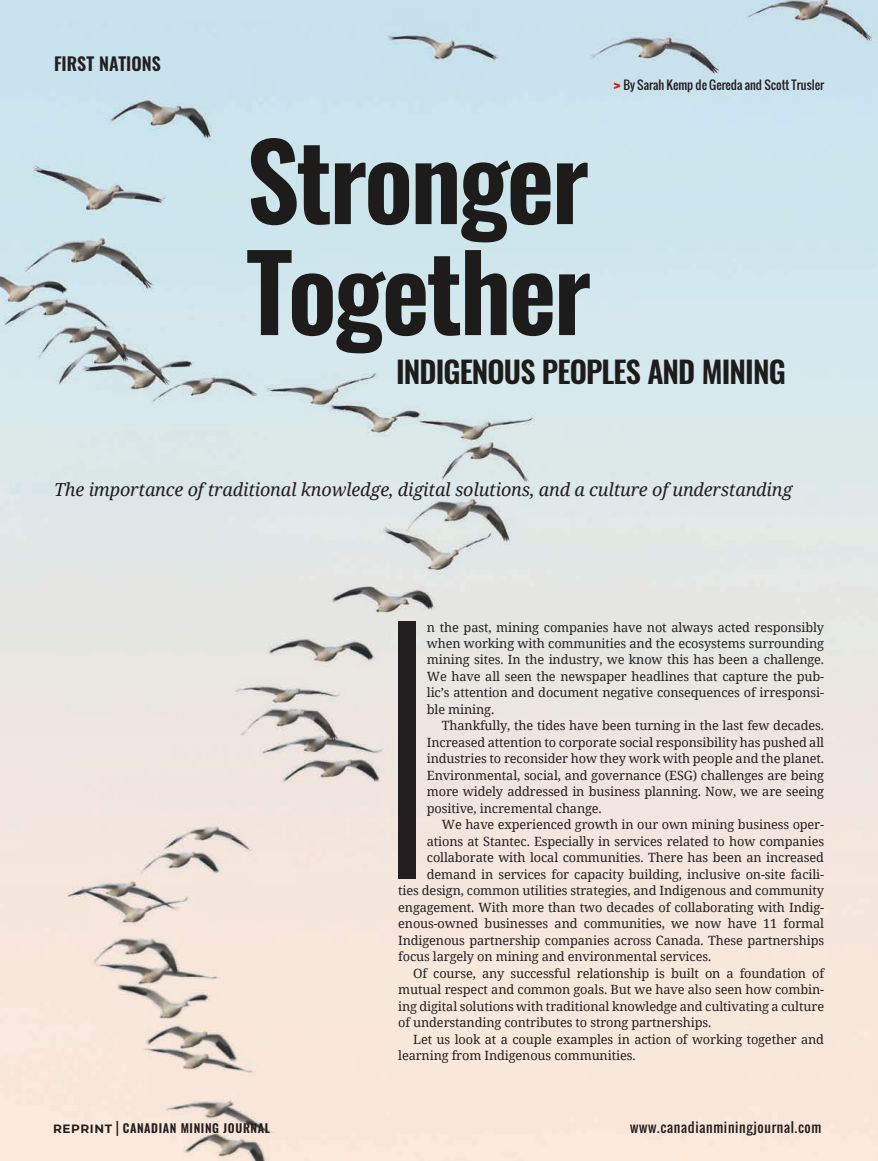
<style>
.page{position:relative;width:878px;height:1161px;background:#fff}
.page>*{position:absolute;margin:0;border:0;box-sizing:border-box;transform-origin:0 0}
.t1{font:200 318.3px "Oswald";color:#231f20}
.t2{font:600 105px/111px "Oswald";letter-spacing:-.03em;color:#1d1c1b}
.t3{font:600 30px "Oswald";letter-spacing:-.03em;color:#1d1c1b}
.t4{font:italic 18px "Noto Serif";letter-spacing:-.01em;color:#231f20}
.t5{font:600 18px "Oswald";color:#231f20}
.t6{font:13.5px "Oswald";letter-spacing:.05em;color:#231f20}
.t7{font:12.75px/16.5px "Noto Serif";letter-spacing:-.01em;color:#231f20;text-align:justify}
.t8{font:12px "Oswald";color:#231f20}
.t9{font:600 12px "Oswald";letter-spacing:.05em;color:#231f20}
.s1{font-family:"Montserrat";font-weight:900;color:#c42627}
.s2{font-family:"Montserrat";font-weight:700}
.s3{font-weight:400;font-size:15px}
</style>
<div class="page">
<img style="left:0;top:0;width:878px;height:1161px">
<h3 class="t5" style="left:54px;top:51px;width:108px">FIRST NATIONS</h3>
<h2 class="t2" style="left:246px;top:129px;width:346px">Stronger<br>Together</h2>
<p class="t8" style="left:613px;top:76px;width:212px"><span class="s1">&gt;</span> By Sarah Kemp de Gereda and Scott Trusler</p>
<h3 class="t3" style="left:396px;top:351px;width:391px">INDIGENOUS PEOPLES AND MINING</h3>
<h3 class="t4" style="left:54px;top:478px;width:740px">The importance of traditional knowledge, digital solutions, and a culture of understanding</h3>
<h1 class="t1" style="left:374px;top:466px;width:67px">I</h1>
<p class="t7" style="left:427px;top:618px;width:399px">n the past, mining companies have not always acted responsibly when working with communities and the ecosystems surrounding mining sites. In the industry, we know this has been a challenge.<br>We have all seen the newspaper headlines that capture the pub&shy;lic’s attention and document negative consequences of irresponsi&shy;ble mining.</p>
<p class="t7" style="left:427px;top:717px;width:399px;text-indent:15px">Thankfully, the tides have been turning in the last few decades.<br>Increased attention to corporate social responsibility has pushed all industries to reconsider how they work with people and the planet.<br>Environmental, social, and governance (ESG) challenges are being more widely addressed in business planning. Now, we are seeing positive, incremental change.</p>
<p class="t7" style="left:442px;top:816px;width:384px">We have experienced growth in our own mining business oper-</p>
<p class="t7" style="left:427px;top:833px;width:399px">ations at Stantec. Especially in services related to how companies</p>
<p class="t7" style="left:427px;top:849px;width:399px">collaborate with local communities. There has been an increased</p>
<p class="t7" style="left:427px;top:866px;width:399px">demand in services for capacity building, inclusive on-site facili-</p>
<p class="t7" style="left:398px;top:882px;width:427px">ties design, common utilities strategies, and Indigenous and community</p>
<p class="t7" style="left:398px;top:899px;width:427px">engagement. With more than two decades of collaborating with Indig-</p>
<p class="t7" style="left:398px;top:915px;width:427px">enous-owned businesses and communities, we now have 11 formal</p>
<p class="t7" style="left:398px;top:932px;width:427px">Indigenous partnership companies across Canada. These partnerships</p>
<p class="t7" style="left:398px;top:948px;width:314px">focus largely on mining and environmental services.</p>
<p class="t7" style="left:413px;top:965px;width:412px">Of course, any successful relationship is built on a foundation of</p>
<p class="t7" style="left:398px;top:981px;width:427px">mutual respect and common goals. But we have also seen how combin-</p>
<p class="t7" style="left:398px;top:998px;width:427px">ing digital solutions with traditional knowledge and cultivating a culture</p>
<p class="t7" style="left:398px;top:1014px;width:314px">of understanding contributes to strong partnerships.</p>
<p class="t7" style="left:413px;top:1031px;width:412px">Let us look at a couple examples in action of working together and</p>
<p class="t7" style="left:398px;top:1047px;width:239px">learning from Indigenous communities.</p>
<p class="t9" style="left:53px;top:1120px;width:218px"><span class="s2">REPRINT</span> <span class="s3">|</span> CANADIAN MINING JOURNAL</p>
<p class="t6" style="left:630px;top:1117px;width:193px">www.canadianminingjournal.com</p>
</div>
